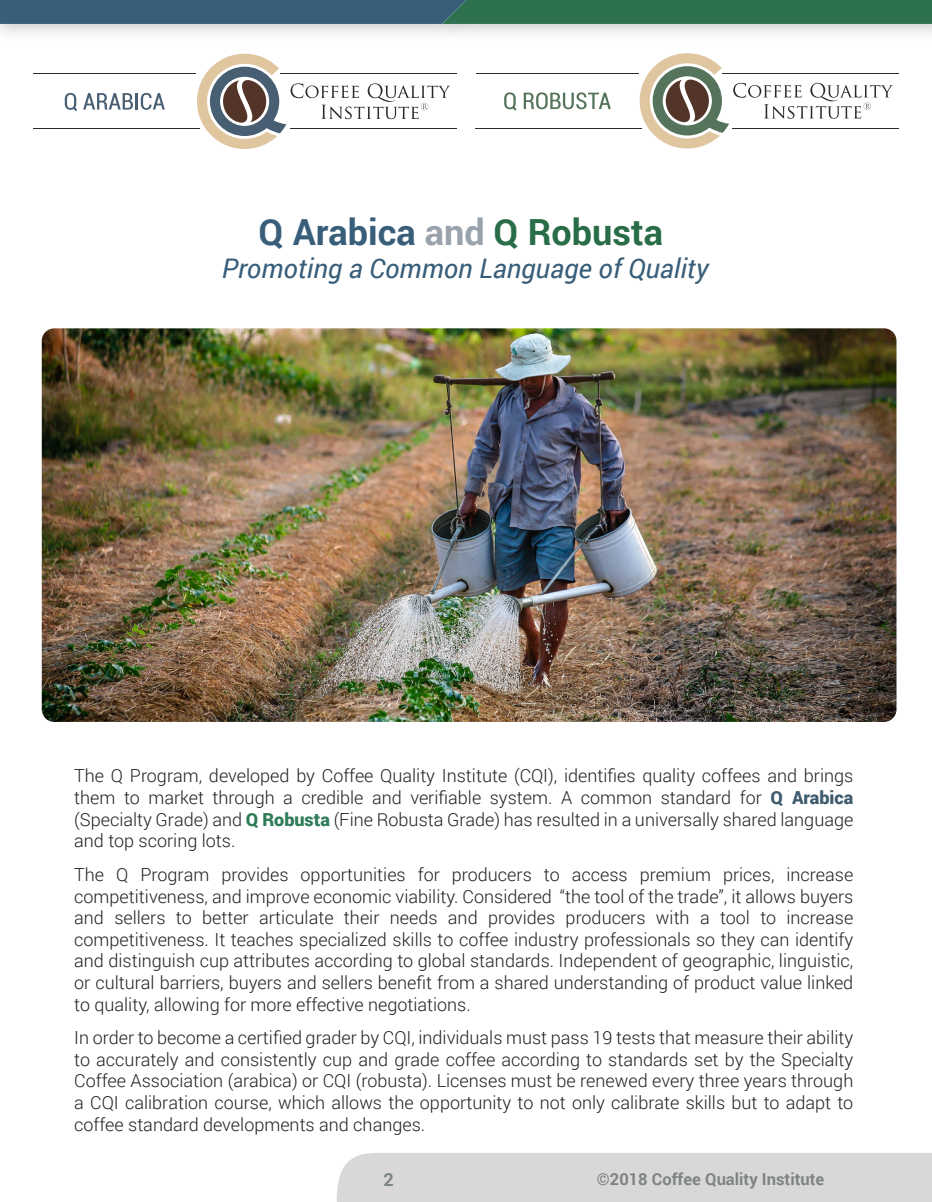
<style>
.page{position:relative;width:932px;height:1202px;background:#fff}
.page>*{position:absolute;margin:0;border:0;box-sizing:border-box;transform-origin:0 0}
.t1{font:700 36px "Roboto";color:#385e7a}
.t2{font:italic 27px "Roboto";color:#385e7a}
.t3{font:300 18px/21.6px "Roboto";color:#231f20;text-align:justify}
.t4{font:700 18px "Roboto";color:#7e8385}
.t5{font:700 16.5px "Roboto";color:#7e8385}
.s1{color:#9aa2ab}
.s2{color:#286d48}
.s3{font-weight:900;color:rgb(50 82 101/.94)}
.s4{font-weight:900;color:#2e7c58}
</style>
<div class="page">
<svg style="left:0;top:0;width:932px;height:24px;background:#326863"></svg>
<svg style="left:639px;top:53px;width:254px;height:95px"></svg>
<svg style="left:504px;top:92px;width:12px;height:19px"></svg>
<svg style="left:523px;top:92px;width:88px;height:17px"></svg>
<hr style="left:475px;top:73px;width:163px;height:1px;background:#2c282f">
<hr style="left:475px;top:128px;width:167px;height:1px;background:#2c282f">
<hr style="left:722px;top:73px;width:177px;height:1px;background:#2c282f">
<hr style="left:732px;top:128px;width:167px;height:1px;background:#2c282f">
<svg style="left:197px;top:54px;width:253px;height:95px"></svg>
<svg style="left:65px;top:93px;width:12px;height:18px"></svg>
<svg style="left:83px;top:93px;width:82px;height:17px"></svg>
<hr style="left:33px;top:73px;width:163px;height:1px;background:#2c282f">
<hr style="left:33px;top:129px;width:166px;height:1px;background:#2c282f">
<hr style="left:280px;top:73px;width:176px;height:1px;background:#2c282f">
<hr style="left:290px;top:129px;width:166px;height:1px;background:#2c282f">
<img style="left:42px;top:328px;width:854px;height:394px">
<div style="left:337px;top:1153px;width:595px;height:48px;background:#dad8d7"></div>
<h1 class="t1" style="left:258px;top:207px;width:406px">Q Arabica <span class="s1">and</span> <span class="s2">Q Robusta</span></h1>
<h2 class="t2" style="left:222px;top:249px;width:488px">Promoting a Common Language of Quality</h2>
<p class="t3" style="left:74px;top:764px;width:780px">The Q Program, developed by Coffee Quality Institute (CQI), identifies quality coffees and brings them to market through a credible and verifiable system. A common standard for <span class="s3">Q Arabica </span>(Specialty Grade) and <span class="s4">Q Robusta</span> (Fine Robusta Grade) has resulted in a universally shared language and top scoring lots.</p>
<p class="t3" style="left:74px;top:863px;width:780px">The Q Program provides opportunities for producers to access premium prices, increase competitiveness, and improve economic viability. Considered “the tool of the trade”, it allows buyers and sellers to better articulate their needs and provides producers with a tool to increase competitiveness. It teaches specialized skills to coffee industry professionals so they can identify and distinguish cup attributes according to global standards. Independent of geographic, linguistic, or cultural barriers, buyers and sellers benefit from a shared understanding of product value linked to quality, allowing for more effective negotiations.</p>
<p class="t3" style="left:74px;top:1026px;width:780px">In order to become a certified grader by CQI, individuals must pass 19 tests that measure their ability to accurately and consistently cup and grade coffee according to standards set by the Specialty Coffee Association (arabica) or CQI (robusta). Licenses must be renewed every three years through a CQI calibration course, which allows the opportunity to not only calibrate skills but to adapt to coffee standard developments and changes.</p>
<p class="t4" style="left:383px;top:1166px;width:12px">2</p>
<p class="t5" style="left:597px;top:1167px;width:229px">©2018 Coffee Quality Institute</p>
</div>
